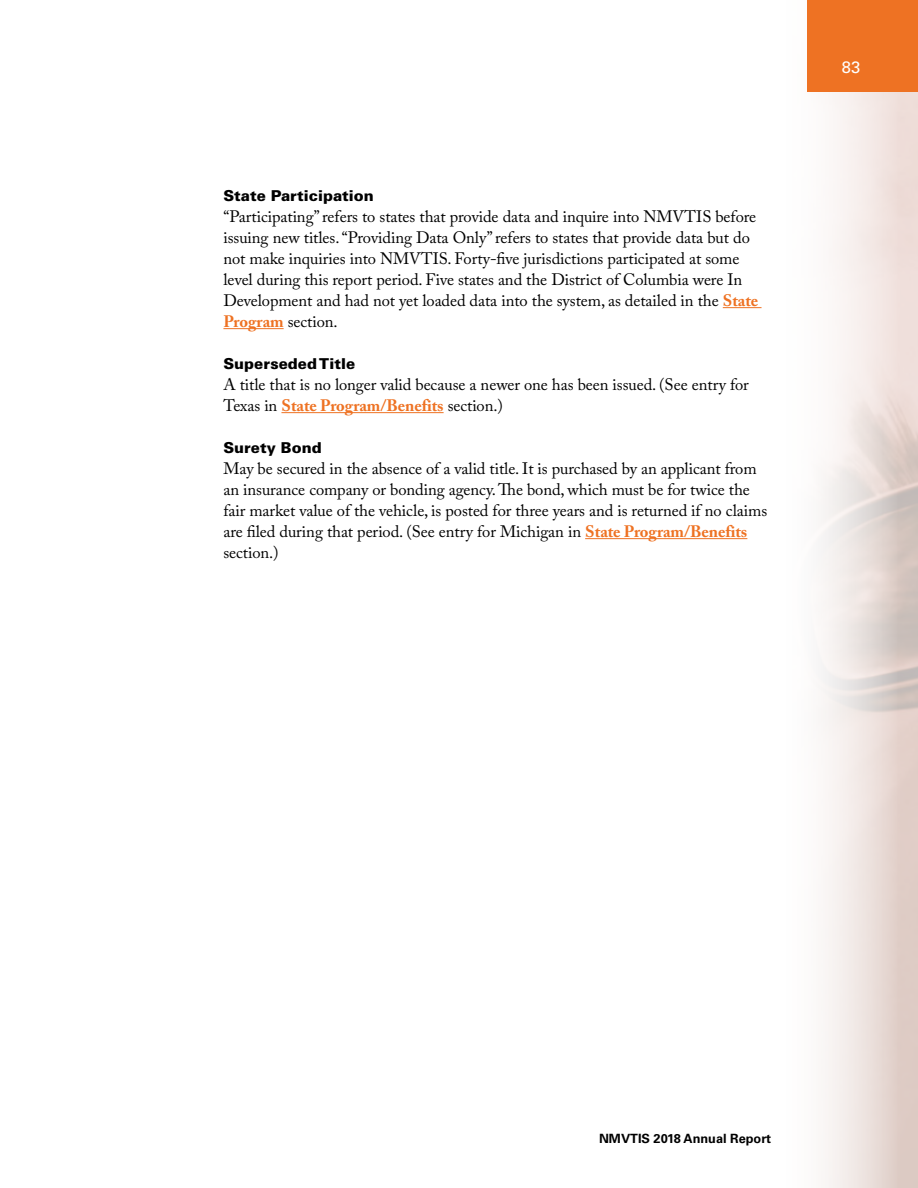
<style>
.page{position:relative;width:918px;height:1188px;background:#fff}
.page>*{position:absolute;margin:0;border:0;box-sizing:border-box;transform-origin:0 0}
.Body_copy_no_indent{font:16.5px/21px "Adobe Caslon Pro";letter-spacing:-.005em;color:#000}
.t1{font:16.5px "Univers LT Std";color:#fff}
.SUBHEAD_BLACK_10_13{font:900 15px "Univers LT Std";color:#000}
.t2{font:700 12.75px "Univers LT Std";color:#000}
.s1{font-weight:700;color:#ee7223}
</style>
<div class="page">
<hr style="left:723px;top:307px;width:39px;height:1px;background:#ee7223">
<hr style="left:223px;top:328px;width:61px;height:1px;background:#ee7223">
<hr style="left:281px;top:412px;width:163px;height:1px;background:#ee7223">
<hr style="left:585px;top:538px;width:162px;height:1px;background:#ee7223">
<div style="left:807px;top:0;width:111px;height:92px;background:#ee7223"></div>
<p class="SUBHEAD_BLACK_10_13" style="left:223px;top:186px;width:152px">State Participation</p>
<p class="Body_copy_no_indent" style="left:223px;top:206px;width:536px">“Participating” refers to states that provide data and inquire into NMVTIS before issuing new titles. “Providing Data Only” refers to states that provide data but do not make inquiries into NMVTIS. Forty-five jurisdictions participated at some level during this report period. Five states and the District of Columbia were In Development and had not yet loaded data into the system, as detailed in the <span class="s1">State Program</span> section.</p>
<p class="SUBHEAD_BLACK_10_13" style="left:223px;top:354px;width:133px">Superseded Title</p>
<p class="Body_copy_no_indent" style="left:223px;top:374px;width:527px">A title that is no longer valid because a newer one has been issued. (See entry for<br>Texas in <span class="s1">State Program/Benefits</span> section.)</p>
<p class="SUBHEAD_BLACK_10_13" style="left:223px;top:438px;width:100px">Surety Bond</p>
<p class="Body_copy_no_indent" style="left:223px;top:458px;width:545px">May be secured in the absence of a valid title. It is purchased by an applicant from an insurance company or bonding agency. The bond, which must be for twice the fair market value of the vehicle, is posted for three years and is returned if no claims are filed during that period. (See entry for Michigan in <span class="s1">State Program/Benefits </span>section.)</p>
<p class="t1" style="left:842px;top:58px;width:20px">83</p>
<p class="t2" style="left:599px;top:1131px;width:174px">NMVTIS 2018 Annual Report</p>
</div>
